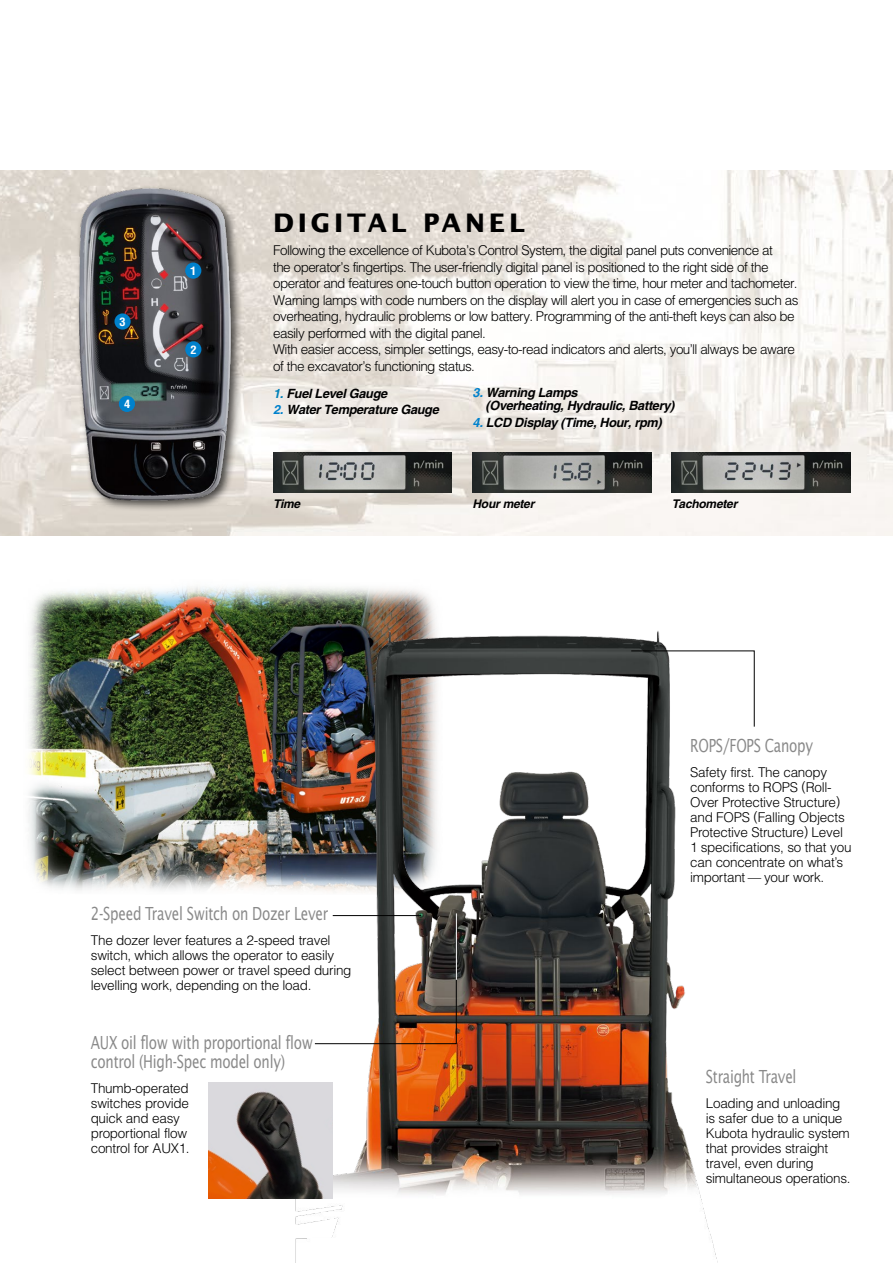
<style>
.page{position:relative;width:893px;height:1263px;background:#fff}
.page>*{position:absolute;margin:0;border:0;box-sizing:border-box;transform-origin:0 0}
.t1{font:700 25.5px "Lucida Sans";letter-spacing:.15em;color:#000}
.t2{font:18px/19.5px "Lucida Sans";letter-spacing:-.02em;color:#898989;scale:.75 1}
.t3{font:300 13.5px/15px "Helvetica";letter-spacing:-.03em;color:#000}
.t4{font:italic 700 12.75px/13.5px "Helvetica";letter-spacing:-.025em;color:#000}
.t5{font:italic 700 12px "Helvetica";letter-spacing:-.02em;color:#000}
.t6{font:700 condensed 11.25px "Helvetica";color:#fff;scale:1.1 1}
.s1{color:#0081b9}
.s2{color:#0081cc}
</style>
<div class="page">
<img style="left:0;top:170px;width:893px;height:366px">
<img style="left:28px;top:587px;width:397px;height:304px">
<img style="left:281px;top:595px;width:437px;height:668px">
<img style="left:883px;top:428px;width:10px;height:108px">
<svg style="left:631px;top:650px;width:124px;height:77px"></svg>
<svg style="left:314px;top:913px;width:143px;height:131px"></svg>
<img style="left:273px;top:453px;width:179px;height:39px">
<img style="left:473px;top:453px;width:178px;height:39px">
<img style="left:672px;top:453px;width:178px;height:39px">
<img style="left:73px;top:184px;width:182px;height:342px">
<div style="left:185px;top:263px;width:16px;height:16px;background:#0081cc;border-radius:50%"></div>
<div style="left:114px;top:313px;width:17px;height:17px;background:#0081cc;border-radius:50%"></div>
<div style="left:119px;top:396px;width:16px;height:16px;background:#0081cc;border-radius:50%"></div>
<div style="left:185px;top:341px;width:16px;height:16px;background:#0081cc;border-radius:50%"></div>
<img style="left:208px;top:1082px;width:125px;height:116px">
<hr style="left:456px;top:913px;width:1px;height:67px;background:#fff">
<p class="t6" style="left:119px;top:315px;width:7px">3</p>
<p class="t6" style="left:124px;top:397px;width:7px">4</p>
<p class="t6" style="left:190px;top:264px;width:7px">1</p>
<p class="t6" style="left:191px;top:343px;width:7px">2</p>
<h1 class="t1" style="left:273px;top:207px;width:253px">DIGITAL PANEL</h1>
<p class="t3" style="left:273px;top:242px;width:527px;line-height:16.5px">Following the excellence of Kubota’s Control System, the digital panel puts convenience at<br>the operator’s fingertips. The user-friendly digital panel is positioned to the right side of the operator and features one-touch button operation to view the time, hour meter and tachometer.<br>Warning lamps with code numbers on the display will alert you in case of emergencies such as overheating, hydraulic problems or low battery. Programming of the anti-theft keys can also be easily performed with the digital panel.<br>With easier access, simpler settings, easy-to-read indicators and alerts, you’ll always be aware of the excavator’s functioning status.</p>
<p class="t4" style="left:273px;top:386px;width:116px"><span class="s1">1.</span> Fuel Level Gauge</p>
<p class="t4" style="left:273px;top:403px;width:167px"><span class="s2">2.</span> Water Temperature Gauge</p>
<p class="t4" style="left:485px;top:385px;width:190px;text-indent:-13px"><span class="s2">3.</span> Warning Lamps<br>(Overheating, Hydraulic, Battery)</p>
<p class="t4" style="left:473px;top:415px;width:191px"><span class="s2">4.</span> LCD Display (Time, Hour, rpm)</p>
<p class="t5" style="left:273px;top:497px;width:29px">Time</p>
<p class="t5" style="left:473px;top:497px;width:63px">Hour meter</p>
<p class="t5" style="left:672px;top:497px;width:67px">Tachometer</p>
<h2 class="t2" style="left:690px;top:735px;width:165px">ROPS/FOPS Canopy</h2>
<p class="t3" style="left:690px;top:764px;width:163px">Safety first. The canopy conforms to ROPS (Roll-<br>Over Protective Structure) and FOPS (Falling Objects<br>Protective Structure) Level<br>1 specifications, so that you can concentrate on what’s important — your work.</p>
<h2 class="t2" style="left:91px;top:903px;width:318px">2-Speed Travel Switch on Dozer Lever</h2>
<p class="t3" style="left:91px;top:932px;width:262px">The dozer lever features a 2-speed travel switch, which allows the operator to easily select between power or travel speed during levelling work, depending on the load.</p>
<h2 class="t2" style="left:91px;top:1032px;width:298px">AUX oil flow with proportional flow control (High-Spec model only)</h2>
<p class="t3" style="left:91px;top:1080px;width:100px">Thumb-operated switches provide quick and easy proportional flow control for AUX1.</p>
<h2 class="t2" style="left:706px;top:1066px;width:122px">Straight Travel</h2>
<p class="t3" style="left:706px;top:1095px;width:146px">Loading and unloading is safer due to a unique<br>Kubota hydraulic system that provides straight travel, even during simultaneous operations.</p>
</div>
